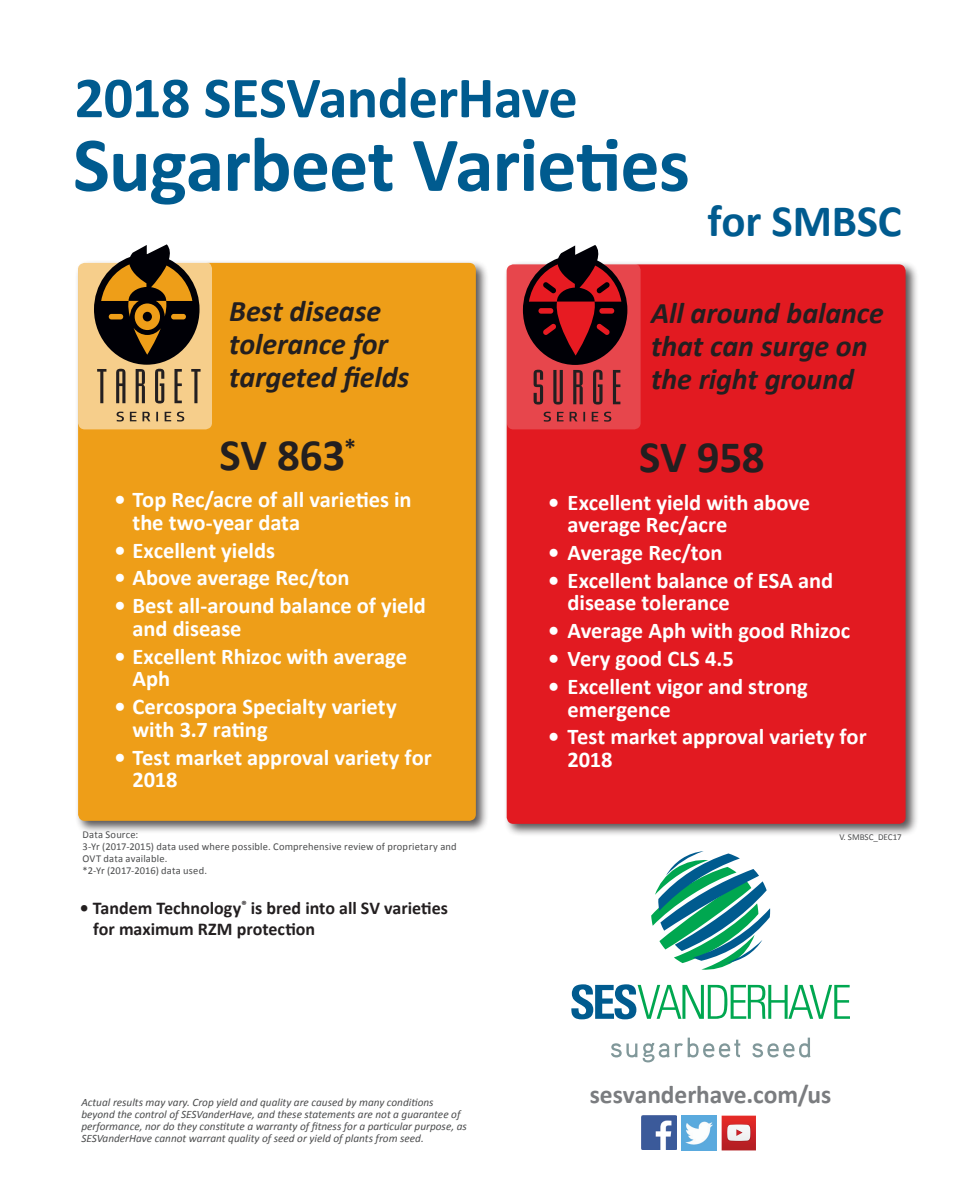
<style>
.page{position:relative;width:972px;height:1188px;background:#fff}
.page>*{position:absolute;margin:0;border:0;box-sizing:border-box;transform-origin:0 0}
.t1{font:700 78px "Calibri";letter-spacing:-.015em;color:#005b8f}
.t2{font:700 58.5px "Calibri";letter-spacing:-.01em;color:#005b8f}
.t3{font:700 45px "Calibri";letter-spacing:-.005em;color:#231f20}
.t4{font:700 45px "Calibri";letter-spacing:-.005em;color:#005b8f}
.t5{font:italic 700 30px/33px "Calibri";letter-spacing:-.005em;color:#231f20}
.t6{font:700 25.5px "Calibri";letter-spacing:-.005em;color:#7a7c7f}
.t7{font:700 22.5px/22.5px "Calibri";letter-spacing:-.005em;color:#fff}
.t8{font:700 18px/21px "Calibri";color:#231f20}
.t9{font:italic 11.25px/12px "Calibri";color:#4b4c4d}
.t10{font:10.5px/12px "Calibri";letter-spacing:.015em;color:#4b4c4d}
.t11{font:9px "Calibri";color:#4b4c4d}
</style>
<div class="page">
<svg style="left:611px;top:1043px;width:26px;height:14px"></svg>
<svg style="left:752px;top:1038px;width:58px;height:20px"></svg>
<svg style="left:643px;top:1038px;width:97px;height:24px"></svg>
<svg style="left:651px;top:851px;width:119px;height:119px"></svg>
<svg style="left:571px;top:984px;width:279px;height:35px"></svg>
<div style="left:74px;top:259px;width:415px;height:575px;background:#231f20;opacity:.75"></div>
<div style="left:78px;top:263px;width:398px;height:558px;background:#ee9e18;border-radius:7px"></div>
<div style="left:503px;top:261px;width:416px;height:576px;background:#231f20;opacity:.75"></div>
<div style="left:507px;top:264px;width:399px;height:560px;background:#e21a21;border-radius:7px"></div>
<div style="left:78px;top:262px;width:134px;height:167px;background:#f6ce8b;border-radius:7px"></div>
<svg style="left:94px;top:244px;width:107px;height:159px"></svg>
<svg style="left:117px;top:412px;width:67px;height:10px"></svg>
<img style="left:642px;top:1116px;width:34px;height:34px">
<img style="left:682px;top:1116px;width:34px;height:34px">
<img style="left:722px;top:1116px;width:34px;height:34px">
<img style="left:727px;top:1125px;width:23px;height:16px">
<div style="left:507px;top:264px;width:134px;height:165px;background:#e7464c;border-radius:7px"></div>
<svg style="left:523px;top:245px;width:104px;height:160px"></svg>
<svg style="left:544px;top:412px;width:67px;height:10px"></svg>
<h2 class="t2" style="left:75px;top:60px;width:505px">2018 SESVanderHave</h2>
<h1 class="t1" style="left:73px;top:115px;width:618px">Sugarbeet Varieties</h1>
<h3 class="t4" style="left:708px;top:193px;width:196px">for SMBSC</h3>
<h3 class="t5" style="left:229px;top:294px;width:182px">Best disease tolerance for targeted fields</h3>
<h3 class="t3" style="left:219px;top:427px;width:138px">SV 863<sup>*</sup></h3>
<p class="t7" style="left:133px;top:488px;width:281px;text-indent:-18px">• Top Rec/acre of all varieties in the two-year data</p>
<p class="t7" style="left:115px;top:539px;width:162px">• Excellent yields</p>
<p class="t7" style="left:115px;top:567px;width:236px">• Above average Rec/ton</p>
<p class="t7" style="left:133px;top:595px;width:295px;text-indent:-18px">• Best all-around balance of yield and disease</p>
<p class="t7" style="left:133px;top:645px;width:276px;text-indent:-18px">• Excellent Rhizoc with average<br>Aph</p>
<p class="t7" style="left:133px;top:695px;width:266px;text-indent:-18px">• Cercospora Specialty variety with 3.7 rating</p>
<p class="t7" style="left:133px;top:746px;width:301px;text-indent:-18px">• Test market approval variety for<br>2018</p>
<p class="t10" style="left:83px;top:829px;width:376px">Data Source:<br>3-Yr (2017-2015) data used where possible. Comprehensive review of proprietary and OVT data available.<br>*2-Yr (2017-2016) data used.</p>
<p class="t8" style="left:93px;top:898px;width:356px;text-indent:-14px">• Tandem Technology<sup>®</sup> is bred into all SV varieties for maximum RZM protection</p>
<p class="t9" style="left:81px;top:1096px;width:354px">Actual results may vary. Crop yield and quality are caused by many conditions</p>
<p class="t9" style="left:81px;top:1108px;width:387px">beyond the control of SESVanderHave, and these statements are not a guarantee of performance, nor do they constitute a warranty of fitness for a particular purpose, as<br>SESVanderHave cannot warrant quality of seed or yield of plants from seed.</p>
<h3 class="t5" style="left:651px;top:297px;width:234px">All around balance that can surge on the right ground</h3>
<h3 class="t3" style="left:639px;top:429px;width:127px">SV 958</h3>
<p class="t7" style="left:568px;top:491px;width:244px;text-indent:-20px">• Excellent yield with above average Rec/acre</p>
<p class="t7" style="left:548px;top:541px;width:176px">• Average Rec/ton</p>
<p class="t7" style="left:568px;top:569px;width:267px;text-indent:-20px">• Excellent balance of ESA and disease tolerance</p>
<p class="t7" style="left:548px;top:620px;width:304px">• Average Aph with good Rhizoc</p>
<p class="t7" style="left:548px;top:647px;width:187px">• Very good CLS 4.5</p>
<p class="t7" style="left:568px;top:675px;width:242px;text-indent:-20px">• Excellent vigor and strong emergence</p>
<p class="t7" style="left:568px;top:726px;width:301px;text-indent:-20px">• Test market approval variety for<br>2018</p>
<p class="t11" style="left:839px;top:831px;width:64px">V. SMBSC_DEC17</p>
<p class="t6" style="left:590px;top:1078px;width:243px">sesvanderhave.com/us</p>
</div>
